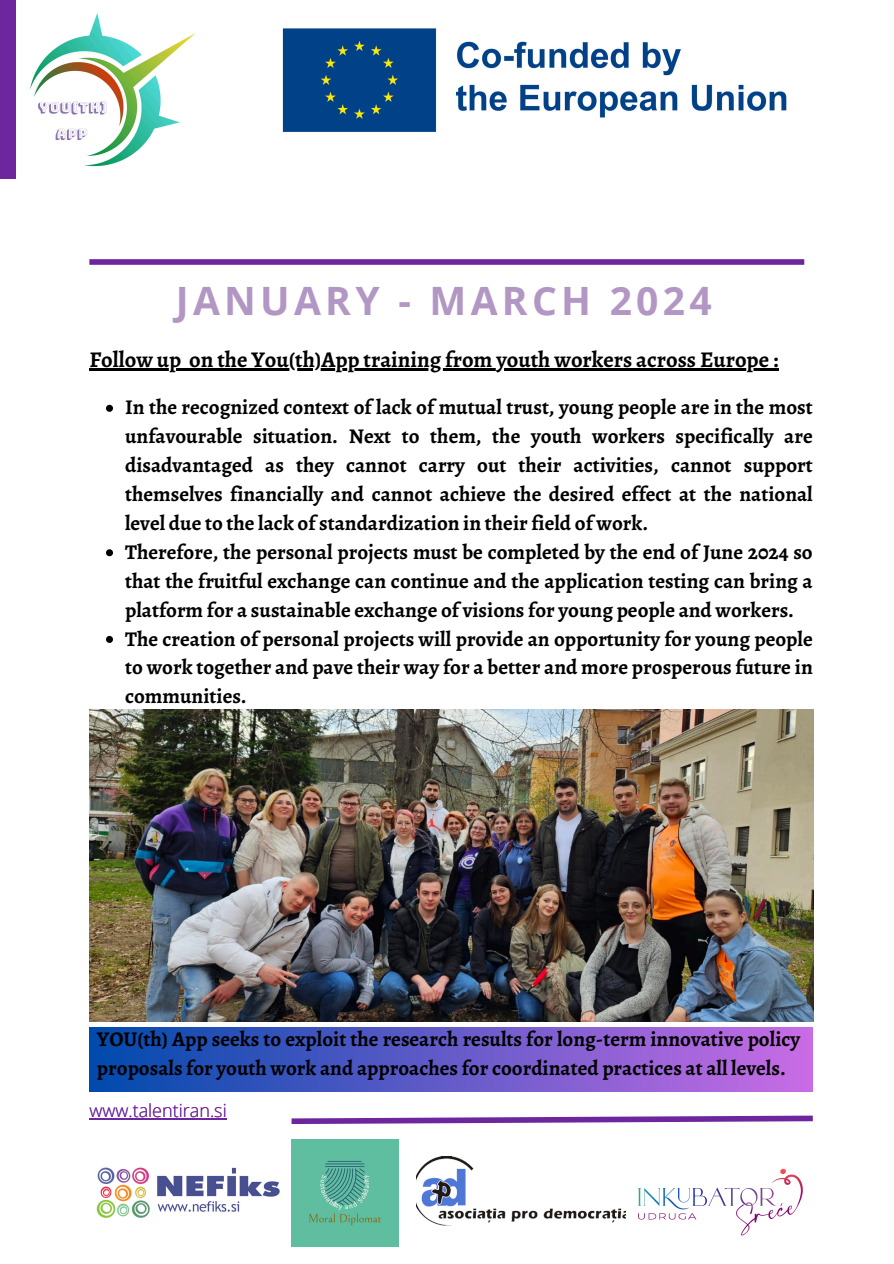
<style>
.page{position:relative;width:894px;height:1264px;background:#fff}
.page>*{position:absolute;margin:0;border:0;box-sizing:border-box;transform-origin:0 0}
.t1{font:700 39px "Open Sans";letter-spacing:.11em;color:#b297c4}
.t2{font:700 22.5px "Alegreya";color:#000}
.t3{font:700 21px/29px "Alegreya";color:#000;text-align:justify}
.t4{font:300 18px "Open Sans";color:#6d269d}
</style>
<div class="page">
<div style="left:89px;top:259px;width:715px;height:6px;background:#6d269d"></div>
<div style="left:0;top:0;width:89px;height:178px;background:#6d269d"></div>
<svg style="left:291px;top:1115px;width:522px;height:10px"></svg>
<img style="left:282px;top:28px;width:505px;height:104px">
<img style="left:96px;top:1167px;width:184px;height:51px">
<img style="left:291px;top:1139px;width:107px;height:107px">
<img style="left:625px;top:1168px;width:178px;height:68px">
<img style="left:416px;top:1156px;width:209px;height:69px">
<img style="left:16px;top:0;width:179px;height:178px">
<div style="left:89px;top:1027px;width:723px;height:64px;background:linear-gradient(to right,#004aad,#c96ce6)"></div>
<hr style="left:89px;top:1118px;width:138px;height:1px;background:#6d269d">
<img style="left:89px;top:710px;width:724px;height:311px">
<svg style="left:106px;top:405px;width:7px;height:7px"></svg>
<svg style="left:106px;top:549px;width:7px;height:7px"></svg>
<svg style="left:106px;top:636px;width:7px;height:7px"></svg>
<hr style="left:89px;top:368px;width:92px;height:2px;background:#000">
<svg style="left:181px;top:368px;width:8px;height:2px"></svg>
<hr style="left:189px;top:368px;width:589px;height:2px;background:#000">
<p class="t1" style="left:176px;top:273px;width:537px">JANUARY - MARCH 2024</p>
<p class="t2" style="left:89px;top:344px;width:690px">Follow up on the You(th)App training from youth workers across Europe :</p>
<p class="t3" style="left:125px;top:393px;width:689px">In the recognized context of lack of mutual trust, young people are in the most unfavourable situation. Next to them, the youth workers specifically are disadvantaged as they cannot carry out their activities, cannot support themselves financially and cannot achieve the desired effect at the national level due to the lack of standardization in their field of work.</p>
<p class="t3" style="left:125px;top:537px;width:689px">Therefore, the personal projects must be completed by the end of June 2024 so that the fruitful exchange can continue and the application testing can bring a platform for a sustainable exchange of visions for young people and workers.</p>
<p class="t3" style="left:125px;top:624px;width:689px">The creation of personal projects will provide an opportunity for young people to work together and pave their way for a better and more prosperous future in communities.</p>
<p class="t3" style="left:97px;top:1024px;width:704px">YOU(th) App seeks to exploit the research results for long-term innovative policy proposals for youth work and approaches for coordinated practices at all levels.</p>
<p class="t4" style="left:89px;top:1098px;width:139px">www.talentiran.si</p>
</div>
